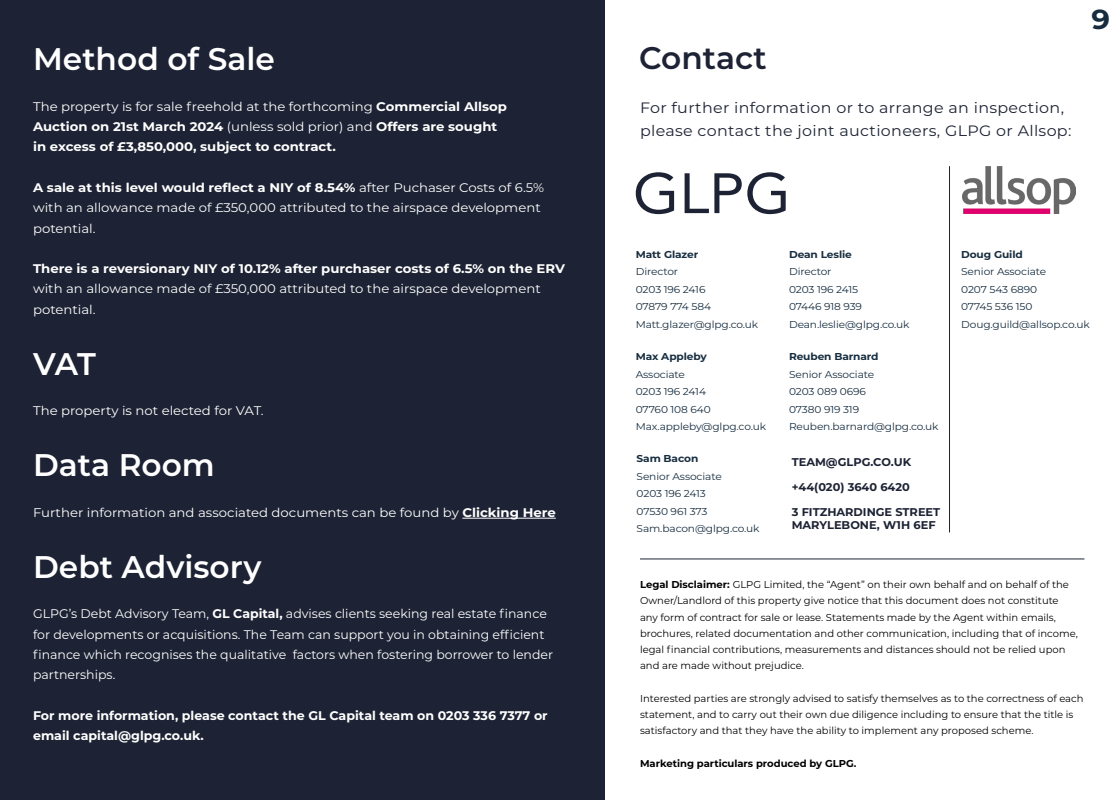
<style>
.page{position:relative;width:1119px;height:800px;background:#fff}
.page>*{position:absolute;margin:0;border:0;box-sizing:border-box;transform-origin:0 0}
.t1{font:56.25px "Avenir";color:#1d2334;scale:1.06 1}
.t2{font:600 31.25px "Montserrat";color:#fff}
.t3{font:600 31.25px "Montserrat";color:#1d2334}
.t4{font:700 27.5px "Montserrat";color:#172d3f;scale:1.06 1}
.t5{font:15px/22.5px "Montserrat";letter-spacing:.02em;color:#1d2334;scale:1.06 1}
.t6{font:12.5px/20.2px "Montserrat";color:#fff;scale:1.06 1}
.t7{font:12.5px/20.2px "Montserrat";color:#fff}
.t8{font:700 12.5px/20.2px "Montserrat";color:#fff;scale:1.06 1}
.t9{font:700 12.5px/20.2px "Montserrat";color:#fff}
.t10{font:700 11.25px/12.5px "Montserrat";color:#1d2334}
.t11{font:10px/16.2px "Montserrat";color:#000}
.t12{font:10px/17.5px "Montserrat";letter-spacing:-.01em;color:#172d3f;scale:1.06 1}
.t13{font:700 10px "Montserrat";letter-spacing:-.01em;color:#172d3f;scale:1.06 1}
.t14{font:700 10px "Montserrat";color:#000}
.s1{font-weight:400}
.s2{font-weight:700}
</style>
<div class="page">
<div style="left:0;top:0;width:605px;height:800px;background:#1d2334"></div>
<hr style="left:462px;top:518px;width:94px;height:1px;background:#fff">
<hr style="left:640px;top:559px;width:444px;height:1px;background:#1d2334">
<img style="left:963px;top:166px;width:113px;height:47px">
<hr style="left:949px;top:166px;width:1px;height:366px;background:#1d2334">
<h2 class="t2" style="left:33px;top:37px;width:243px">Method of Sale</h2>
<p class="t8" style="left:33px;top:95px;width:449px"><span class="s1">The property is for sale freehold at the forthcoming</span> Commercial Allsop<br>Auction on 21st March 2024 <span class="s1">(unless sold prior) and</span> Offers are sought in excess of £3,850,000, subject to contract.</p>
<p class="t6" style="left:33px;top:177px;width:484px"><span class="s2">A sale at this level would reflect a NIY of 8.54%</span> after Puchaser Costs of 6.5% with an allowance made of £350,000 attributed to the airspace development potential.</p>
<p class="t8" style="left:33px;top:258px;width:503px">There is a reversionary NIY of 10.12% after purchaser costs of 6.5% on the ERV</p>
<p class="t6" style="left:33px;top:278px;width:480px">with an allowance made of £350,000 attributed to the airspace development potential.</p>
<h2 class="t2" style="left:33px;top:341px;width:64px">VAT</h2>
<p class="t6" style="left:33px;top:400px;width:219px">The property is not elected for VAT.</p>
<h2 class="t2" style="left:33px;top:443px;width:183px">Data Room</h2>
<p class="t6" style="left:33px;top:502px;width:495px">Further information and associated documents can be found by <span class="s2">Clicking Here</span></p>
<h2 class="t2" style="left:33px;top:545px;width:230px">Debt Advisory</h2>
<p class="t7" style="left:33px;top:603px;width:521px">GLPG’s Debt Advisory Team, <span class="s2">GL Capital,</span> advises clients seeking real estate finance for developments or acquisitions. The Team can support you in obtaining efficient finance which recognises the qualitative factors when fostering borrower to lender partnerships.</p>
<p class="t9" style="left:33px;top:705px;width:516px">For more information, please contact the GL Capital team on 0203 336 7377 or email capital@glpg.co.uk.</p>
<h2 class="t3" style="left:639px;top:36px;width:129px">Contact</h2>
<h3 class="t5" style="left:640px;top:96px;width:408px">For further information or to arrange an inspection, please contact the joint auctioneers, GLPG or Allsop:</h3>
<h1 class="t1" style="left:633px;top:148px;width:151px">GLPG</h1>
<h3 class="t4" style="left:1091px;top:0;width:19px">9</h3>
<p class="t13" style="left:636px;top:247px;width:61px">Matt Glazer</p>
<p class="t12" style="left:636px;top:263px;width:117px">Director<br>0203 196 2416<br>07879 774 584<br>Matt.glazer@glpg.co.uk</p>
<p class="t13" style="left:636px;top:350px;width:69px">Max Appleby</p>
<p class="t12" style="left:636px;top:365px;width:124px">Associate<br>0203 196 2414<br>07760 108 640<br>Max.appleby@glpg.co.uk</p>
<p class="t13" style="left:636px;top:452px;width:60px">Sam Bacon</p>
<p class="t12" style="left:636px;top:467px;width:117px">Senior Associate<br>0203 196 2413<br>07530 961 373<br>Sam.bacon@glpg.co.uk</p>
<p class="t13" style="left:789px;top:247px;width:61px">Dean Leslie</p>
<p class="t12" style="left:789px;top:263px;width:115px">Director<br>0203 196 2415<br>07446 918 939<br>Dean.leslie@glpg.co.uk</p>
<p class="t13" style="left:789px;top:350px;width:86px">Reuben Barnard</p>
<p class="t12" style="left:789px;top:365px;width:143px">Senior Associate<br>0203 089 0696<br>07380 919 319<br>Reuben.barnard@glpg.co.uk</p>
<p class="t10" style="left:792px;top:456px;width:121px">TEAM@GLPG.CO.UK</p>
<p class="t10" style="left:792px;top:481px;width:120px">+44(020) 3640 6420</p>
<p class="t10" style="left:792px;top:506px;width:150px">3 FITZHARDINGE STREET<br>MARYLEBONE, W1H 6EF</p>
<p class="t13" style="left:961px;top:247px;width:60px">Doug Guild</p>
<p class="t12" style="left:961px;top:263px;width:123px">Senior Associate<br>0207 543 6890<br>07745 536 150<br>Doug.guild@allsop.co.uk</p>
<p class="t11" style="left:640px;top:576px;width:439px"><span class="s2">Legal Disclaimer:</span> GLPG Limited, the “Agent” on their own behalf and on behalf of the Owner/Landlord of this property give notice that this document does not constitute any form of contract for sale or lease. Statements made by the Agent within emails, brochures, related documentation and other communication, including that of income, legal financial contributions, measurements and distances should not be relied upon and are made without prejudice.</p>
<p class="t11" style="left:640px;top:690px;width:445px">Interested parties are strongly advised to satisfy themselves as to the correctness of each statement, and to carry out their own due diligence including to ensure that the title is satisfactory and that they have the ability to implement any proposed scheme.</p>
<p class="t14" style="left:640px;top:756px;width:218px">Marketing particulars produced by GLPG.</p>
</div>
